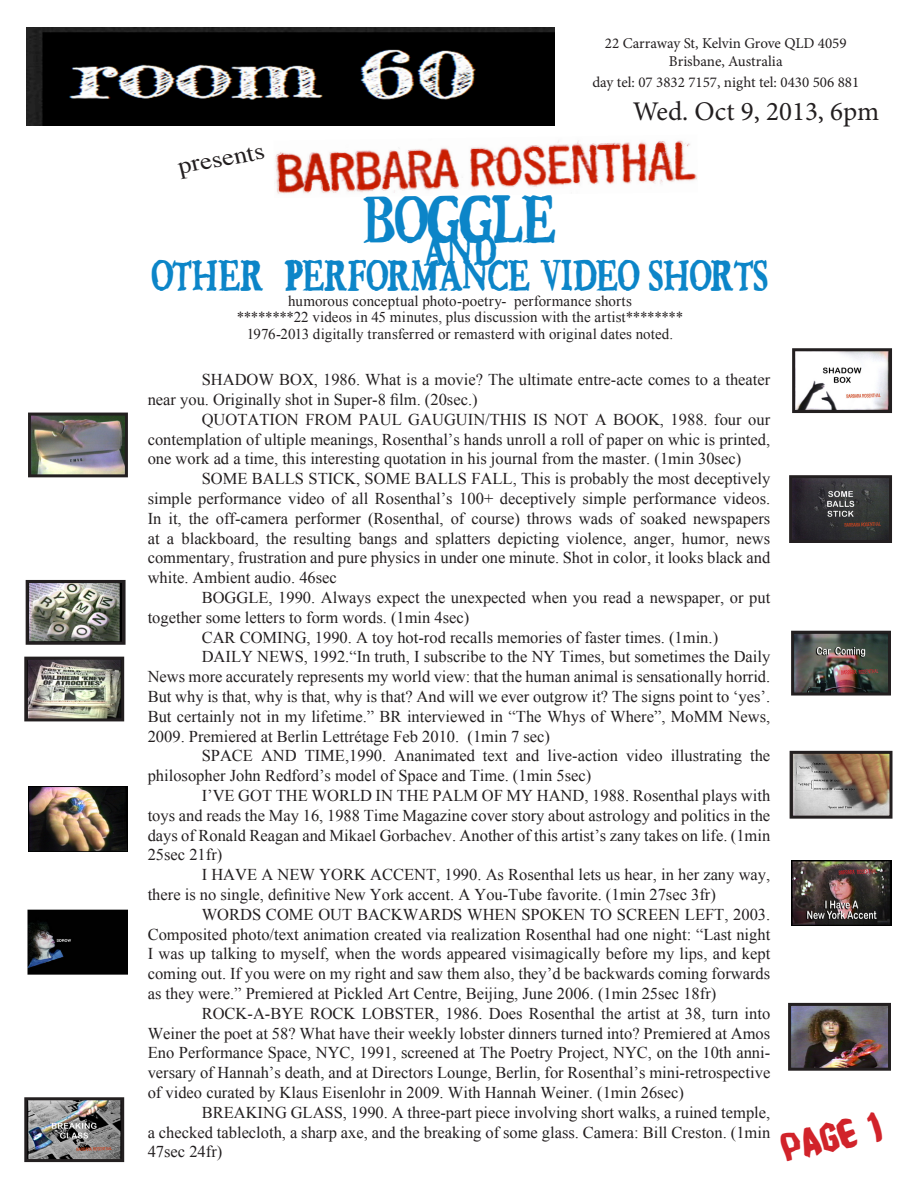
<style>
.page{position:relative;width:918px;height:1188px;background:#fff}
.page>*{position:absolute;margin:0;border:0;box-sizing:border-box;transform-origin:0 0}
.t1{font:48.6px "Bedbug";color:#0c85c8;scale:.67 1}
.t2{font:31.5px "Bedbug";color:#0c85c8;scale:.67 1}
.t3{font:27px "Minion Pro";color:#231f20}
.t4{font:27px "Timebomb";color:#d1232a}
.t5{font:24.45px "Times";color:#231f20;scale:1.09 1}
.t6{font:16.5px/19.8px "Times New Roman";color:#231f20;text-align:justify}
.t7{font:15px "Times New Roman";letter-spacing:.005em;color:#231f20}
.t8{font:15px "Minion Pro";color:#231f20}
</style>
<div class="page">
<img style="left:275px;top:140px;width:422px;height:54px">
<img style="left:26px;top:27px;width:528px;height:98px">
<img style="left:796px;top:352px;width:92px;height:57px">
<div style="left:792px;top:348px;width:100px;height:65px;border:3px solid #231f20"></div>
<img style="left:32px;top:417px;width:92px;height:56px">
<div style="left:28px;top:413px;width:100px;height:64px;border:3px solid #231f20"></div>
<img style="left:30px;top:584px;width:91px;height:57px">
<div style="left:26px;top:580px;width:100px;height:65px;border:3px solid #231f20"></div>
<img style="left:795px;top:635px;width:92px;height:57px">
<div style="left:791px;top:631px;width:100px;height:65px;border:3px solid #231f20"></div>
<img style="left:28px;top:661px;width:92px;height:56px">
<div style="left:24px;top:657px;width:100px;height:64px;border:3px solid #231f20"></div>
<img style="left:28px;top:786px;width:100px;height:65px">
<img style="left:791px;top:861px;width:100px;height:65px">
<img style="left:28px;top:909px;width:100px;height:65px">
<img style="left:28px;top:1101px;width:92px;height:57px">
<div style="left:24px;top:1097px;width:100px;height:65px;border:3px solid #231f20"></div>
<img style="left:794px;top:755px;width:94px;height:60px">
<div style="left:790px;top:751px;width:102px;height:68px;border:3px solid #231f20"></div>
<img style="left:793px;top:479px;width:95px;height:60px">
<div style="left:789px;top:475px;width:103px;height:68px;border:3px solid #231f20"></div>
<img style="left:792px;top:1007px;width:95px;height:60px">
<div style="left:788px;top:1003px;width:103px;height:68px;border:3px solid #231f20"></div>
<p class="t5" style="left:176px;top:150px;width:82px;rotate:-10deg">presents</p>
<p class="t8" style="left:605px;top:33px;width:243px">22 Carraway St, Kelvin Grove QLD 4059</p>
<p class="t8" style="left:669px;top:51px;width:115px">Brisbane, Australia</p>
<p class="t8" style="left:592px;top:72px;width:268px">day tel: 07 3832 7157, night tel: 0430 506 881</p>
<p class="t3" style="left:633px;top:93px;width:248px">Wed. Oct 9, 2013, 6pm</p>
<p class="t1" style="left:364px;top:195px;width:289px">BOGGLE</p>
<p class="t2" style="left:424px;top:234px;width:109px">AND</p>
<p class="t2" style="left:152px;top:259px;width:921px">OTHER PERFORMANCE VIDEO SHORTS</p>
<p class="t7" style="left:288px;top:292px;width:345px">humorous conceptual photo-poetry- performance shorts</p>
<p class="t7" style="left:237px;top:309px;width:448px">********22 videos in 45 minutes, plus discussion with the artist********</p>
<p class="t7" style="left:247px;top:325px;width:428px">1976-2013 digitally transferred or remasterd with original dates noted.</p>
<p class="t6" style="left:148px;top:369px;width:624px;text-indent:54px">SHADOW BOX, 1986. What is a movie? The ultimate entre-acte comes to a theater near you. Originally shot in Super-8 film. (20sec.)</p>
<p class="t6" style="left:148px;top:409px;width:624px;text-indent:54px">QUOTATION FROM PAUL GAUGUIN/THIS IS NOT A BOOK, 1988. four our contemplation of ultiple meanings, Rosenthal’s hands unroll a roll of paper on whic is printed, one work ad a time, this interesting quotation in his journal from the master. (1min 30sec)</p>
<p class="t6" style="left:148px;top:468px;width:624px;text-indent:54px">SOME BALLS STICK, SOME BALLS FALL, This is probably the most deceptively simple performance video of all Rosenthal’s 100+ deceptively simple performance videos.<br>In it, the off-camera performer (Rosenthal, of course) throws wads of soaked newspapers at a blackboard, the resulting bangs and splatters depicting violence, anger, humor, news commentary, frustration and pure physics in under one minute. Shot in color, it looks black and white. Ambient audio. 46sec</p>
<p class="t6" style="left:148px;top:587px;width:624px;text-indent:54px">BOGGLE, 1990. Always expect the unexpected when you read a newspaper, or put together some letters to form words. (1min 4sec)</p>
<p class="t6" style="left:202px;top:627px;width:518px">CAR COMING, 1990. A toy hot-rod recalls memories of faster times. (1min.)</p>
<p class="t6" style="left:148px;top:647px;width:624px;text-indent:54px">DAILY NEWS, 1992.“In truth, I subscribe to the NY Times, but sometimes the Daily News more accurately represents my world view: that the human animal is sensationally horrid.<br>But why is that, why is that, why is that? And will we ever outgrow it? The signs point to ‘yes’.<br>But certainly not in my lifetime.” BR interviewed in “The Whys of Where”, MoMM News, 2009. Premiered at Berlin Lettrétage Feb 2010. (1min 7 sec)</p>
<p class="t6" style="left:148px;top:746px;width:624px;text-indent:54px">SPACE AND TIME,1990. Ananimated text and live-action video illustrating the philosopher John Redford’s model of Space and Time. (1min 5sec)</p>
<p class="t6" style="left:148px;top:785px;width:624px;text-indent:54px">I’VE GOT THE WORLD IN THE PALM OF MY HAND, 1988. Rosenthal plays with toys and reads the May 16, 1988 Time Magazine cover story about astrology and politics in the days of Ronald Reagan and Mikael Gorbachev. Another of this artist’s zany takes on life. (1min 25sec 21fr)</p>
<p class="t6" style="left:148px;top:864px;width:624px;text-indent:54px">I HAVE A NEW YORK ACCENT, 1990. As Rosenthal lets us hear, in her zany way, there is no single, definitive New York accent. A You-Tube favorite. (1min 27sec 3fr)</p>
<p class="t6" style="left:148px;top:904px;width:624px;text-indent:54px">WORDS COME OUT BACKWARDS WHEN SPOKEN TO SCREEN LEFT, 2003.<br>Composited photo/text animation created via realization Rosenthal had one night: “Last night I was up talking to myself, when the words appeared visimagically before my lips, and kept coming out. If you were on my right and saw them also, they’d be backwards coming forwards as they were.” Premiered at Pickled Art Centre, Beijing, June 2006. (1min 25sec 18fr)</p>
<p class="t6" style="left:148px;top:1003px;width:624px;text-indent:54px">ROCK-A-BYE ROCK LOBSTER, 1986. Does Rosenthal the artist at 38, turn into Weiner the poet at 58? What have their weekly lobster dinners turned into? Premiered at Amos Eno Performance Space, NYC, 1991, screened at The Poetry Project, NYC, on the 10th anni&shy;versary of Hannah’s death, and at Directors Lounge, Berlin, for Rosenthal’s mini-retrospective of video curated by Klaus Eisenlohr in 2009. With Hannah Weiner. (1min 26sec)</p>
<p class="t6" style="left:148px;top:1102px;width:624px;text-indent:54px">BREAKING GLASS, 1990. A three-part piece involving short walks, a ruined temple, a checked tablecloth, a sharp axe, and the breaking of some glass. Camera: Bill Creston. (1min 47sec 24fr)</p>
<p class="t4" style="left:780px;top:1133px;width:103px;rotate:-13deg">PAGE 1</p>
</div>
